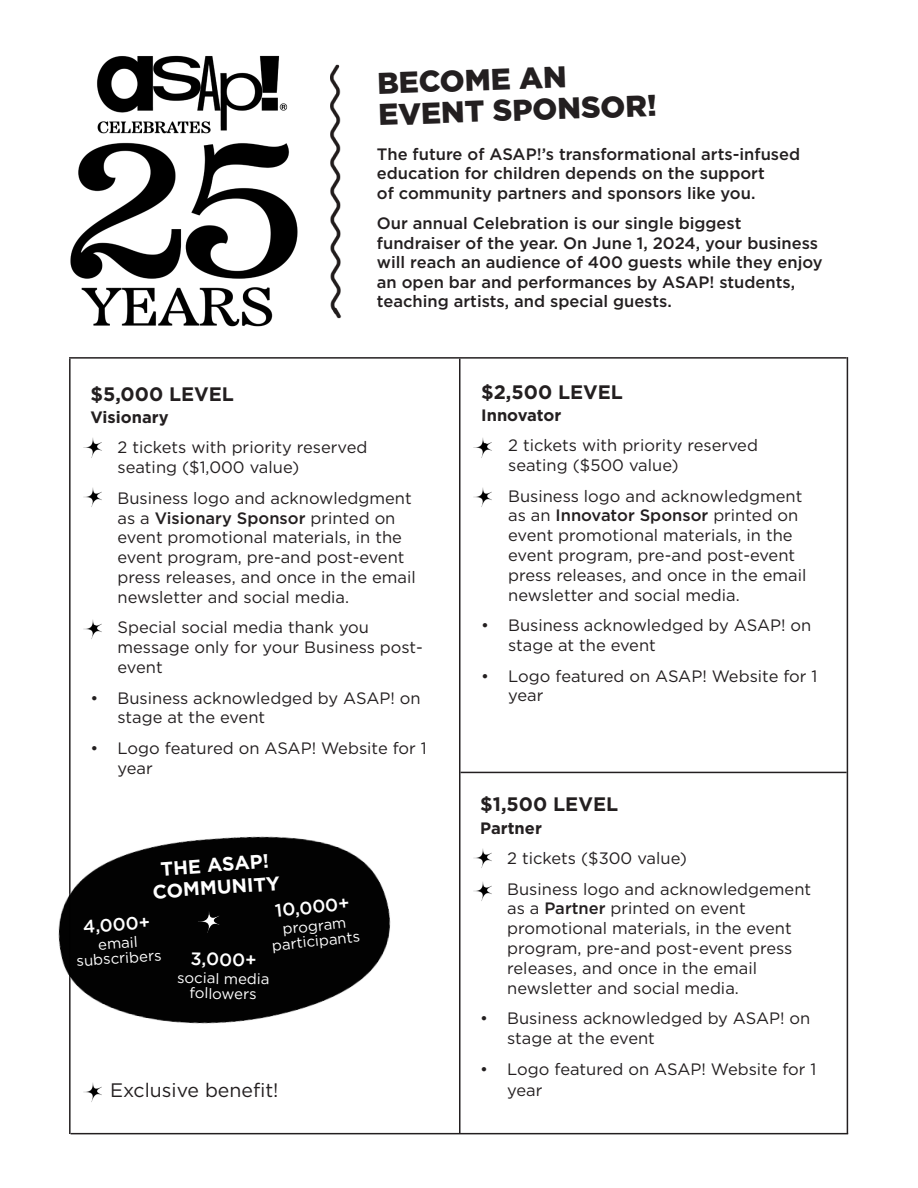
<style>
.page{position:relative;width:918px;height:1188px;background:#fff}
.page>*{position:absolute;margin:0;border:0;box-sizing:border-box;transform-origin:0 0}
.t1{font:900 30px "Gotham";color:#231f20}
.t2{font:700 19.5px "Gotham";color:#231f20}
.t3{font:19.5px "Gotham";color:#231f20}
.t4{font:700 19.5px/22.5px "Gotham";color:#fff;text-align:center}
.t5{font:500 18px "Gotham";color:#fff}
.t6{font:16.5px/19.8px "Gotham";color:#231f20}
.t7{font:500 16.5px/19.5px "Gotham";color:#231f20}
.t8{font:700 16.5px "Gotham";color:#231f20}
.t9{font:15px/15px "Gotham";color:#fff;text-align:center}
.s1{font-weight:500}
</style>
<div class="page">
<img style="left:70px;top:55px;width:228px;height:272px">
<img style="left:330px;top:65px;width:11px;height:243px">
<img style="left:331px;top:308px;width:11px;height:10px">
<hr style="left:847px;top:357px;width:1px;height:777px;background:#231f20">
<hr style="left:69px;top:359px;width:2px;height:775px;background:#231f20">
<hr style="left:459px;top:359px;width:1px;height:775px;background:#231f20">
<hr style="left:69px;top:357px;width:778px;height:2px;background:#231f20">
<hr style="left:71px;top:1133px;width:777px;height:1px;background:#231f20">
<hr style="left:460px;top:772px;width:387px;height:1px;background:#231f20">
<img style="left:83px;top:438px;width:19px;height:20px">
<img style="left:473px;top:438px;width:19px;height:20px">
<img style="left:473px;top:487px;width:19px;height:20px">
<img style="left:473px;top:848px;width:19px;height:20px">
<img style="left:473px;top:881px;width:19px;height:20px">
<img style="left:83px;top:487px;width:19px;height:20px">
<img style="left:83px;top:619px;width:19px;height:20px">
<img style="left:58px;top:783px;width:333px;height:313px">
<img style="left:195px;top:909px;width:26px;height:25px">
<p class="t1" style="left:377px;top:66px;width:191px;rotate:-2deg">BECOME AN</p>
<p class="t1" style="left:378px;top:97px;width:280px;rotate:-2deg">EVENT SPONSOR!</p>
<p class="t7" style="left:377px;top:144px;width:425px">The future of ASAP!’s transformational arts-infused education for children depends on the support<br>of community partners and sponsors like you.</p>
<p class="t7" style="left:377px;top:213px;width:447px">Our annual Celebration is our single biggest fundraiser of the year. On June 1, 2024, your business will reach an audience of 400 guests while they enjoy an open bar and performances by ASAP! students, teaching artists, and special guests.</p>
<p class="t2" style="left:91px;top:381px;width:145px">$5,000 LEVEL</p>
<p class="t8" style="left:91px;top:407px;width:80px">Visionary</p>
<p class="t6" style="left:118px;top:437px;width:251px;text-indent:-27px">• 2 tickets with priority reserved seating ($1,000 value)</p>
<p class="t6" style="left:118px;top:488px;width:300px;text-indent:-27px">• Business logo and acknowledgment as a <span class="s1">Visionary Sponsor</span> printed on event promotional materials, in the event program, pre-and post-event press releases, and once in the email newsletter and social media.</p>
<p class="t6" style="left:118px;top:617px;width:307px;text-indent:-27px">• Special social media thank you message only for your Business post&shy;event</p>
<p class="t6" style="left:118px;top:687px;width:305px;text-indent:-27px">• Business acknowledged by ASAP! on stage at the event</p>
<p class="t6" style="left:118px;top:738px;width:311px;text-indent:-27px">• Logo featured on ASAP! Website for 1 year</p>
<p class="t4" style="left:150px;top:858px;width:129px;rotate:-4deg">THE ASAP!<br>COMMUNITY</p>
<p class="t5" style="left:274px;top:899px;width:76px;rotate:-6deg">10,000+</p>
<p class="t9" style="left:270px;top:923px;width:90px;rotate:-6deg">program participants</p>
<p class="t5" style="left:82px;top:915px;width:69px;rotate:-4deg">4,000+</p>
<p class="t9" style="left:75px;top:938px;width:87px;rotate:-4deg">email subscribers</p>
<p class="t5" style="left:191px;top:947px;width:68px;rotate:1deg">3,000+</p>
<p class="t9" style="left:177px;top:970px;width:94px;rotate:1deg">social media followers</p>
<p class="t3" style="left:110px;top:1078px;width:170px">Exclusive benefit!</p>
<p class="t2" style="left:481px;top:379px;width:143px">$2,500 LEVEL</p>
<p class="t8" style="left:481px;top:404px;width:82px">Innovator</p>
<p class="t6" style="left:508px;top:435px;width:251px;text-indent:-27px">• 2 tickets with priority reserved seating ($500 value)</p>
<p class="t6" style="left:508px;top:486px;width:300px;text-indent:-27px">• Business logo and acknowledgment as an <span class="s1">Innovator Sponsor</span> printed on event promotional materials, in the event program, pre-and post-event press releases, and once in the email newsletter and social media.</p>
<p class="t6" style="left:508px;top:615px;width:305px;text-indent:-27px">• Business acknowledged by ASAP! on stage at the event</p>
<p class="t6" style="left:508px;top:666px;width:311px;text-indent:-27px">• Logo featured on ASAP! Website for 1 year</p>
<p class="t2" style="left:480px;top:792px;width:139px">$1,500 LEVEL</p>
<p class="t8" style="left:480px;top:817px;width:63px">Partner</p>
<p class="t6" style="left:480px;top:848px;width:208px">• 2 tickets ($300 value)</p>
<p class="t6" style="left:507px;top:879px;width:305px;text-indent:-27px">• Business logo and acknowledgement as a <span class="s1">Partner</span> printed on event promotional materials, in the event program, pre-and post-event press releases, and once in the email newsletter and social media.</p>
<p class="t6" style="left:507px;top:1008px;width:305px;text-indent:-27px">• Business acknowledged by ASAP! on stage at the event</p>
<p class="t6" style="left:507px;top:1058px;width:311px;line-height:21.6px;text-indent:-27px">• Logo featured on ASAP! Website for 1 year</p>
</div>
